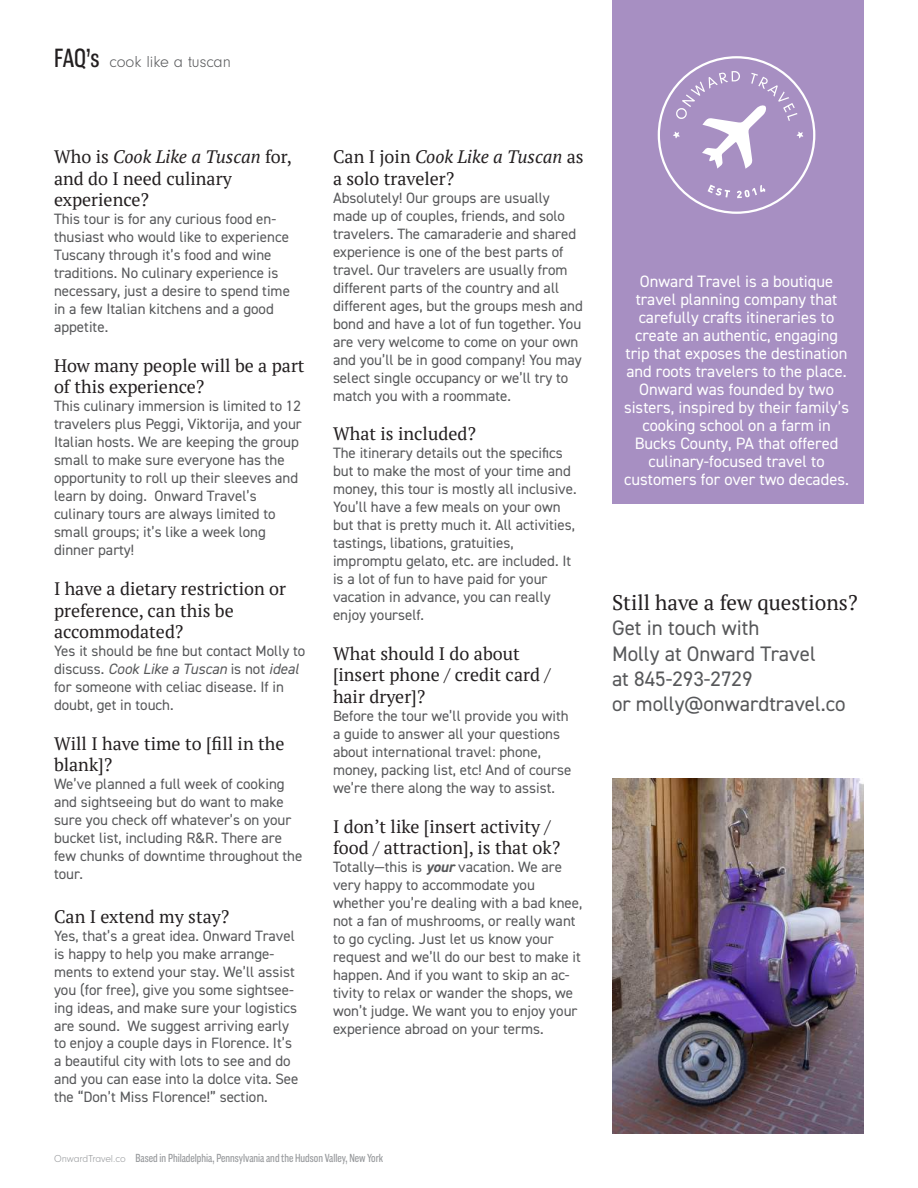
<style>
.page{position:relative;width:918px;height:1188px;background:#fff}
.page>*{position:absolute;margin:0;border:0;box-sizing:border-box;transform-origin:0 0}
.t1{font:21px/25.2px "DIN2014";color:#57585a}
.t2{font:21px "PT Serif";color:#231f20}
.t3{font:18px/21.6px "PT Serif";color:#231f20}
.t4{font:16.5px/18px "DIN2014";color:#fff;text-align:center}
.t5{font:300 16.5px "Neuzeit Gro";color:#57585a}
.t6{font:15px/18px "DIN2014";color:#57585a}
.t7{font:12px "Americane Cond";color:#97999c}
.s1{font-family:"Americane Cond";font-weight:400;font-size:27px;color:#231f20}
.s2{font-style:italic}
.s3{font-weight:700;font-style:italic}
.s4{font-family:"Neuzeit Gro";font-weight:300;font-size:10.5px}
</style>
<div class="page">
<div style="left:612px;top:0;width:252px;height:504px;background:#a78fc2"></div>
<svg style="left:658px;top:56px;width:157px;height:158px"></svg>
<img style="left:612px;top:779px;width:252px;height:355px">
<p class="t5" style="left:54px;top:53px;width:178px"><span class="s1">FAQ’s</span> cook like a tuscan</p>
<p class="t3" style="left:54px;top:146px;width:240px">Who is <span class="s2">Cook Like a Tuscan</span> for, and do I need culinary experience?</p>
<p class="t6" style="left:54px;top:210px;width:237px">This tour is for any curious food en&shy;thusiast who would like to experience<br>Tuscany through it’s food and wine traditions. No culinary experience is necessary, just a desire to spend time in a few Italian kitchens and a good appetite.</p>
<p class="t3" style="left:54px;top:354px;width:252px">How many people will be a part of this experience?</p>
<p class="t6" style="left:54px;top:397px;width:249px">This culinary immersion is limited to 12 travelers plus Peggi, Viktorija, and your Italian hosts. We are keeping the group small to make sure everyone has the opportunity to roll up their sleeves and learn by doing. Onward Travel’s culinary tours are always limited to small groups; it’s like a week long dinner party!</p>
<p class="t3" style="left:54px;top:578px;width:234px">I have a dietary restriction or preference, can this be accommodated?</p>
<p class="t6" style="left:54px;top:642px;width:253px">Yes it should be fine but contact Molly to discuss. <span class="s2">Cook Like a Tuscan</span> is not <span class="s2">ideal </span>for someone with celiac disease. If in doubt, get in touch.</p>
<p class="t3" style="left:54px;top:732px;width:232px">Will I have time to [fill in the blank]?</p>
<p class="t6" style="left:54px;top:775px;width:250px">We’ve planned a full week of cooking and sightseeing but do want to make sure you check off whatever’s on your bucket list, including R&amp;R. There are few chunks of downtime throughout the tour.</p>
<p class="t3" style="left:54px;top:905px;width:177px">Can I extend my stay?</p>
<p class="t6" style="left:54px;top:926px;width:246px">Yes, that’s a great idea. Onward Travel is happy to help you make arrange&shy;ments to extend your stay. We’ll assist you (for free), give you some sightsee&shy;ing ideas, and make sure your logistics are sound. We suggest arriving early to enjoy a couple days in Florence. It’s a beautiful city with lots to see and do and you can ease into la dolce vita. See the “Don’t Miss Florence!” section.</p>
<p class="t3" style="left:333px;top:146px;width:252px">Can I join <span class="s2">Cook Like a Tuscan</span> as a solo traveler?</p>
<p class="t6" style="left:333px;top:188px;width:251px">Absolutely! Our groups are usually made up of couples, friends, and solo travelers. The camaraderie and shared experience is one of the best parts of travel. Our travelers are usually from different parts of the country and all different ages, but the groups mesh and bond and have a lot of fun together. You are very welcome to come on your own and you’ll be in good company! You may select single occupancy or we’ll try to match you with a roommate.</p>
<p class="t3" style="left:333px;top:423px;width:144px">What is included?</p>
<p class="t6" style="left:333px;top:444px;width:245px">The itinerary details out the specifics but to make the most of your time and money, this tour is mostly all inclusive.<br>You’ll have a few meals on your own but that is pretty much it. All activities, tastings, libations, gratuities, impromptu gelato, etc. are included. It is a lot of fun to have paid for your vacation in advance, you can really enjoy yourself.</p>
<p class="t3" style="left:333px;top:642px;width:219px">What should I do about [insert phone / credit card / hair dryer]?</p>
<p class="t6" style="left:333px;top:706px;width:240px">Before the tour we’ll provide you with a guide to answer all your questions about international travel: phone, money, packing list, etc! And of course we’re there along the way to assist.</p>
<p class="t3" style="left:333px;top:815px;width:229px">I don’t like [insert activity / food / attraction], is that ok?</p>
<p class="t6" style="left:333px;top:858px;width:251px">Totally—this is <span class="s3">your</span> vacation. We are very happy to accommodate you whether you’re dealing with a bad knee, not a fan of mushrooms, or really want to go cycling. Just let us know your request and we’ll do our best to make it happen. And if you want to skip an ac&shy;tivity to relax or wander the shops, we won’t judge. We want you to enjoy your experience abroad on your terms.</p>
<p class="t7" style="left:54px;top:1151px;width:331px"><span class="s4">OnwardTravel.co</span> Based in Philadelphia, Pennsylvania and the Hudson Valley, New York</p>
<p class="t4" style="left:624px;top:272px;width:227px">Onward Travel is a boutique travel planning company that carefully crafts itineraries to create an authentic, engaging trip that exposes the destination and roots travelers to the place.<br>Onward was founded by two sisters, inspired by their family’s cooking school on a farm in<br>Bucks County, PA that offered culinary-focused travel to customers for over two decades.</p>
<h1 class="t2" style="left:612px;top:589px;width:247px">Still have a few questions?</h1>
<h1 class="t1" style="left:612px;top:615px;width:235px">Get in touch with<br>Molly at Onward Travel<br>at 845-293-2729<br>or molly@onwardtravel.co</h1>
</div>
